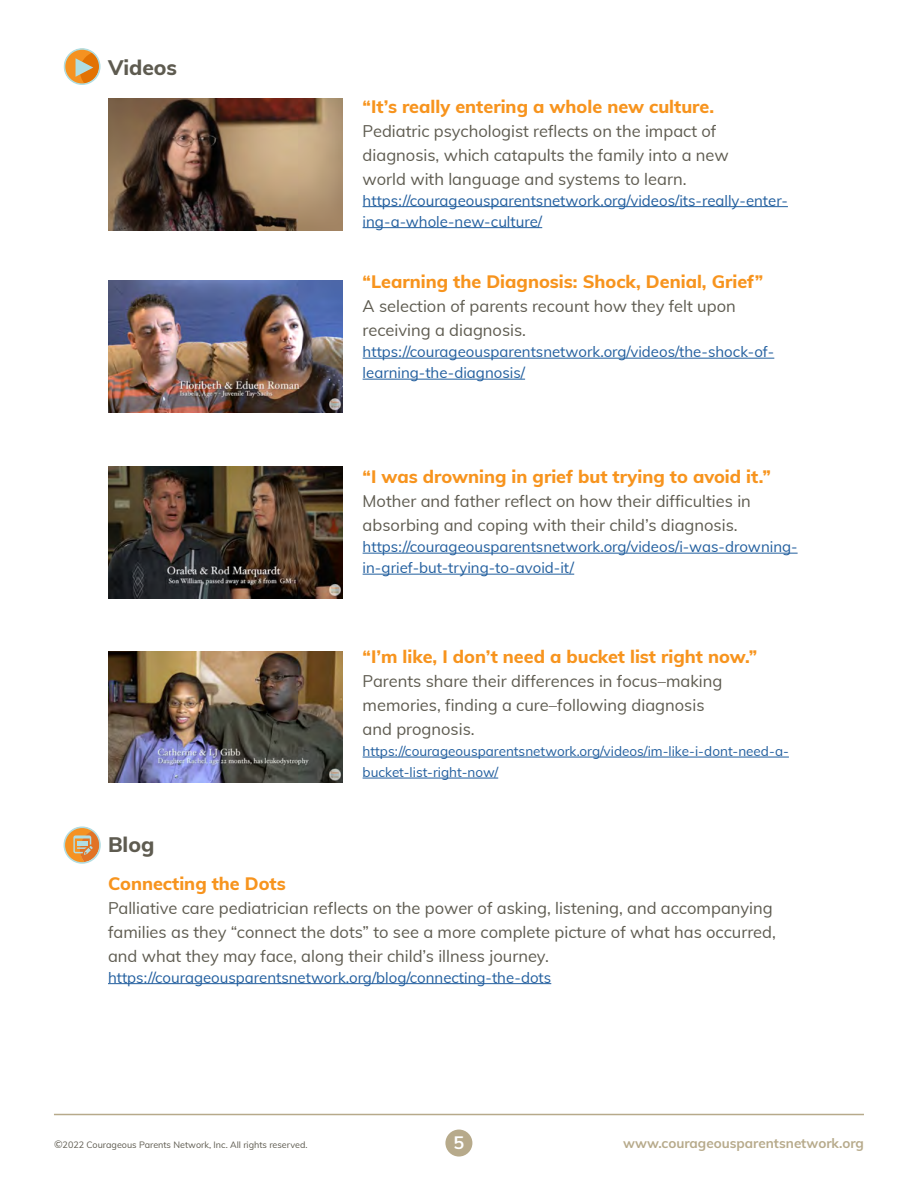
<style>
.page{position:relative;width:918px;height:1188px;background:#fff}
.page>*{position:absolute;margin:0;border:0;box-sizing:border-box;transform-origin:0 0}
.t1{font:800 21px "Muli";color:#5e5b50}
.t2{font:800 18px "Muli";color:#f7941e}
.t3{font:700 18px "Muli";color:#fff}
.t4{font:16.5px/24px "Muli";color:#5e5b50}
.t5{font:15px/21px "Muli";color:#215e9e}
.t6{font:13.5px/21px "Muli";color:#215e9e}
.t7{font:700 13.5px "Muli";color:#b7aa8b}
.t8{font:9px "Muli";color:#5e5b50}
.s1{font-size:10.5px}
</style>
<div class="page">
<div style="left:445px;top:1130px;width:27px;height:27px;background:#b7aa8b;border-radius:50%"></div>
<hr style="left:54px;top:1114px;width:810px;height:1px;background:#b7aa8b">
<hr style="left:363px;top:206px;width:425px;height:1px;background:#215e9e">
<hr style="left:363px;top:227px;width:179px;height:1px;background:#215e9e">
<hr style="left:363px;top:358px;width:411px;height:1px;background:#215e9e">
<hr style="left:363px;top:379px;width:162px;height:1px;background:#215e9e">
<hr style="left:363px;top:553px;width:435px;height:1px;background:#215e9e">
<hr style="left:363px;top:574px;width:211px;height:1px;background:#215e9e">
<hr style="left:363px;top:757px;width:426px;height:1px;background:#215e9e">
<hr style="left:363px;top:778px;width:135px;height:1px;background:#215e9e">
<hr style="left:108px;top:983px;width:443px;height:1px;background:#215e9e">
<img style="left:108px;top:99px;width:234px;height:131px">
<img style="left:108px;top:280px;width:234px;height:132px">
<img style="left:108px;top:467px;width:234px;height:131px">
<img style="left:108px;top:651px;width:234px;height:132px">
<svg style="left:64px;top:48px;width:37px;height:37px"></svg>
<svg style="left:64px;top:826px;width:37px;height:38px"></svg>
<p class="t1" style="left:108px;top:52px;width:71px">Videos</p>
<p class="t2" style="left:363px;top:93px;width:353px">“It’s really entering a whole new culture.</p>
<p class="t4" style="left:363px;top:118px;width:368px">Pediatric psychologist reflects on the impact of diagnosis, which catapults the family into a new world with language and systems to learn.</p>
<p class="t5" style="left:363px;top:189px;width:427px">https://courageousparentsnetwork.org/videos/its-really-enter&shy;ing-a-whole-new-culture/</p>
<p class="t2" style="left:363px;top:268px;width:402px">“Learning the Diagnosis: Shock, Denial, Grief”</p>
<p class="t4" style="left:363px;top:293px;width:375px">A selection of parents recount how they felt upon receiving a diagnosis.</p>
<p class="t5" style="left:363px;top:340px;width:413px">https://courageousparentsnetwork.org/videos/the-shock-of&shy;learning-the-diagnosis/</p>
<p class="t2" style="left:363px;top:463px;width:410px">“I was drowning in grief but trying to avoid it.”</p>
<p class="t4" style="left:363px;top:488px;width:390px">Mother and father reflect on how their difficulties in absorbing and coping with their child’s diagnosis.</p>
<p class="t5" style="left:363px;top:535px;width:437px">https://courageousparentsnetwork.org/videos/i-was-drowning&shy;in-grief-but-trying-to-avoid-it/</p>
<p class="t2" style="left:363px;top:643px;width:396px">“I’m like, I don’t need a bucket list right now.”</p>
<p class="t4" style="left:363px;top:668px;width:361px">Parents share their differences in focus–making memories, finding a cure–following diagnosis and prognosis.</p>
<p class="t6" style="left:363px;top:740px;width:428px">https://courageousparentsnetwork.org/videos/im-like-i-dont-need-a&shy;bucket-list-right-now/</p>
<p class="t1" style="left:108px;top:829px;width:48px">Blog</p>
<p class="t2" style="left:108px;top:870px;width:179px">Connecting the Dots</p>
<p class="t4" style="left:108px;top:895px;width:669px">Palliative care pediatrician reflects on the power of asking, listening, and accompanying families as they “connect the dots” to see a more complete picture of what has occurred, and what they may face, along their child’s illness journey.</p>
<p class="t5" style="left:108px;top:966px;width:445px">https://courageousparentsnetwork.org/blog/connecting-the-dots</p>
<p class="t8" style="left:54px;top:1138px;width:255px"><span class="s1">©</span>2022 Courageous Parents Network, Inc. All rights reserved.</p>
<p class="t3" style="left:454px;top:1130px;width:12px">5</p>
<p class="t7" style="left:623px;top:1133px;width:242px">www.courageousparentsnetwork.org</p>
</div>
